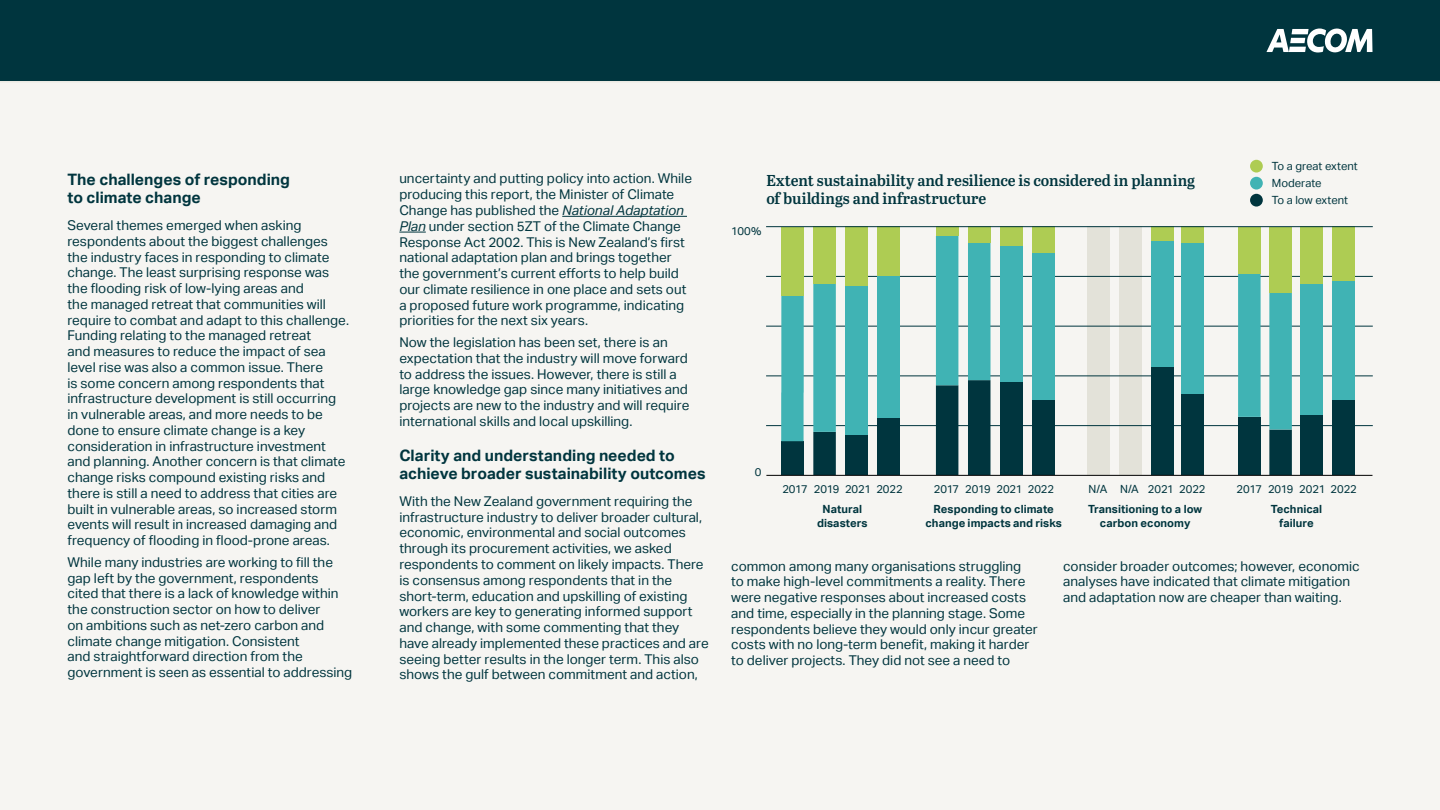
<style>
.page{position:relative;width:1440px;height:810px;background:#fff}
.page>*{position:absolute;margin:0;border:0;box-sizing:border-box;transform-origin:0 0}
.t1{font:700 15.75px/18px "AECOM Sans";color:#00353e}
.t2{font:15.75px/18px "Abril Titling Sb";color:#00353e}
.t3{font:13.5px/15.8px "AECOM Sans";color:#00353e}
.t4{font:700 11.25px/13.5px "AECOM Sans";letter-spacing:.005em;color:#00353e;text-align:center}
.t5{font:11.25px/17px "AECOM Sans";letter-spacing:-.01em;color:#00353e}
.s1{font-style:italic}
</style>
<div class="page">
<div style="left:0;top:79px;width:1440px;height:731px;background:#f6f5f2"></div>
<div style="left:1119px;top:226px;width:23px;height:249px;background:#e3e2d9"></div>
<div style="left:1087px;top:226px;width:22px;height:249px;background:#e3e2d9"></div>
<hr style="left:767px;top:425px;width:605px;height:1px;background:#00353e">
<hr style="left:767px;top:276px;width:605px;height:1px;background:#00353e">
<hr style="left:767px;top:326px;width:605px;height:1px;background:#00353e">
<hr style="left:767px;top:376px;width:605px;height:1px;background:#00353e">
<div style="left:1301px;top:226px;width:22px;height:58px;background:#aecc53"></div>
<div style="left:1301px;top:414px;width:22px;height:62px;background:#00353e"></div>
<div style="left:1301px;top:284px;width:22px;height:130px;background:#40b3b4"></div>
<div style="left:1332px;top:226px;width:22px;height:55px;background:#aecc53"></div>
<div style="left:1332px;top:400px;width:22px;height:76px;background:#00353e"></div>
<div style="left:1332px;top:281px;width:22px;height:119px;background:#40b3b4"></div>
<svg style="left:1269px;top:293px;width:23px;height:182px;background:#349598"></svg>
<div style="left:1269px;top:227px;width:23px;height:66px;background:#aecc53"></div>
<hr style="left:1238px;top:472px;width:23px;height:4px;background:#00353e">
<div style="left:1238px;top:417px;width:23px;height:55px;background:#00353e"></div>
<svg style="left:1238px;top:273px;width:23px;height:144px;background:#44b4b4"></svg>
<div style="left:1238px;top:227px;width:23px;height:46px;background:#aecc53"></div>
<div style="left:878px;top:226px;width:22px;height:50px;background:#aecc53"></div>
<div style="left:878px;top:417px;width:22px;height:59px;background:#00353e"></div>
<div style="left:878px;top:276px;width:22px;height:141px;background:#40b3b4"></div>
<div style="left:845px;top:226px;width:23px;height:60px;background:#aecc53"></div>
<div style="left:845px;top:435px;width:23px;height:41px;background:#00353e"></div>
<div style="left:845px;top:286px;width:23px;height:149px;background:#40b3b4"></div>
<svg style="left:813px;top:284px;width:23px;height:191px;background:#35989b"></svg>
<div style="left:813px;top:227px;width:23px;height:57px;background:#aecc53"></div>
<div style="left:781px;top:441px;width:23px;height:35px;background:#00353e"></div>
<svg style="left:781px;top:296px;width:23px;height:145px;background:#44b4b5"></svg>
<div style="left:781px;top:227px;width:23px;height:69px;background:#aecc53"></div>
<div style="left:1032px;top:226px;width:23px;height:27px;background:#aecc53"></div>
<div style="left:1032px;top:399px;width:23px;height:77px;background:#00353e"></div>
<div style="left:1032px;top:253px;width:23px;height:146px;background:#40b3b4"></div>
<div style="left:1000px;top:226px;width:23px;height:20px;background:#aecc53"></div>
<div style="left:1000px;top:382px;width:23px;height:94px;background:#00353e"></div>
<div style="left:1000px;top:246px;width:23px;height:136px;background:#40b3b4"></div>
<svg style="left:968px;top:243px;width:22px;height:232px;background:#257f83"></svg>
<div style="left:968px;top:227px;width:22px;height:16px;background:#aecc53"></div>
<svg style="left:936px;top:236px;width:22px;height:239px;background:#288387"></svg>
<div style="left:936px;top:227px;width:22px;height:9px;background:#aecc53"></div>
<div style="left:1151px;top:226px;width:23px;height:15px;background:#aecc53"></div>
<div style="left:1151px;top:367px;width:23px;height:109px;background:#00353e"></div>
<div style="left:1151px;top:241px;width:23px;height:126px;background:#40b3b4"></div>
<div style="left:1181px;top:226px;width:23px;height:17px;background:#aecc53"></div>
<div style="left:1181px;top:394px;width:23px;height:82px;background:#00353e"></div>
<div style="left:1181px;top:243px;width:23px;height:151px;background:#40b3b4"></div>
<div style="left:1250px;top:160px;width:13px;height:13px;background:#aecc53;border-radius:50%"></div>
<div style="left:1250px;top:177px;width:13px;height:13px;background:#40b3b4;border-radius:50%"></div>
<div style="left:1250px;top:194px;width:13px;height:13px;background:#00353e;border-radius:50%"></div>
<hr style="left:767px;top:226px;width:605px;height:1px;background:#00353e">
<hr style="left:766px;top:475px;width:606px;height:1px;background:#000">
<hr style="left:562px;top:216px;width:125px;height:1px;background:#00353e">
<svg style="left:399px;top:232px;width:27px;height:1px"></svg>
<div style="left:0;top:0;width:1440px;height:81px;background:#00353e"></div>
<svg style="left:1266px;top:28px;width:107px;height:25px"></svg>
<hr style="left:0;top:81px;width:1440px;height:1px;background:#dad8cc">
<p class="t1" style="left:68px;top:171px;width:224px">The challenges of responding to climate change</p>
<p class="t3" style="left:68px;top:218px;width:283px">Several themes emerged when asking respondents about the biggest challenges the industry faces in responding to climate change. The least surprising response was the flooding risk of low-lying areas and<br>the managed retreat that communities will require to combat and adapt to this challenge.<br>Funding relating to the managed retreat<br>and measures to reduce the impact of sea level rise was also a common issue. There<br>is some concern among respondents that infrastructure development is still occurring in vulnerable areas, and more needs to be done to ensure climate change is a key consideration in infrastructure investment and planning. Another concern is that climate change risks compound existing risks and there is still a need to address that cities are built in vulnerable areas, so increased storm events will result in increased damaging and frequency of flooding in flood-prone areas.</p>
<p class="t3" style="left:68px;top:554px;width:286px">While many industries are working to fill the gap left by the government, respondents cited that there is a lack of knowledge within the construction sector on how to deliver<br>on ambitions such as net-zero carbon and climate change mitigation. Consistent<br>and straightforward direction from the government is seen as essential to addressing</p>
<p class="t3" style="left:399px;top:171px;width:294px">uncertainty and putting policy into action. While producing this report, the Minister of Climate Change has published the <span class="s1">National Adaptation Plan</span> under section 5ZT of the Climate Change Response Act 2002. This is New Zealand’s first national adaptation plan and brings together the government’s current efforts to help build our climate resilience in one place and sets out a proposed future work programme, indicating priorities for the next six years.</p>
<p class="t3" style="left:399px;top:334px;width:292px">Now the legislation has been set, there is an expectation that the industry will move forward to address the issues. However, there is still a large knowledge gap since many initiatives and projects are new to the industry and will require international skills and local upskilling.</p>
<p class="t1" style="left:399px;top:447px;width:308px">Clarity and understanding needed to achieve broader sustainability outcomes</p>
<p class="t3" style="left:399px;top:493px;width:311px">With the New Zealand government requiring the infrastructure industry to deliver broader cultural, economic, environmental and social outcomes through its procurement activities, we asked respondents to comment on likely impacts. There is consensus among respondents that in the short-term, education and upskilling of existing workers are key to generating informed support and change, with some commenting that they have already implemented these practices and are seeing better results in the longer term. This also shows the gulf between commitment and action,</p>
<p class="t2" style="left:766px;top:171px;width:430px">Extent sustainability and resilience is considered in planning of buildings and infrastructure</p>
<p class="t5" style="left:731px;top:222px;width:32px">100%</p>
<p class="t5" style="left:1272px;top:158px;width:88px">To a great extent<br>Moderate<br>To a low extent</p>
<p class="t5" style="left:755px;top:463px;width:8px">0</p>
<p class="t5" style="left:782px;top:480px;width:122px">2017 2019 2021 2022</p>
<p class="t4" style="left:817px;top:502px;width:52px">Natural disasters</p>
<p class="t5" style="left:934px;top:480px;width:122px">2017 2019 2021 2022</p>
<p class="t4" style="left:926px;top:502px;width:138px">Responding to climate change impacts and risks</p>
<p class="t5" style="left:1089px;top:480px;width:118px">N/A N/A 2021 2022</p>
<p class="t4" style="left:1088px;top:502px;width:116px">Transitioning to a low carbon economy</p>
<p class="t5" style="left:1237px;top:480px;width:122px">2017 2019 2021 2022</p>
<p class="t4" style="left:1271px;top:502px;width:53px">Technical failure</p>
<p class="t3" style="left:731px;top:558px;width:308px">common among many organisations struggling<br>to make high-level commitments a reality. There were negative responses about increased costs and time, especially in the planning stage. Some respondents believe they would only incur greater costs with no long-term benefit, making it harder to deliver projects. They did not see a need to</p>
<p class="t3" style="left:1063px;top:558px;width:298px">consider broader outcomes; however, economic analyses have indicated that climate mitigation and adaptation now are cheaper than waiting.</p>
</div>
